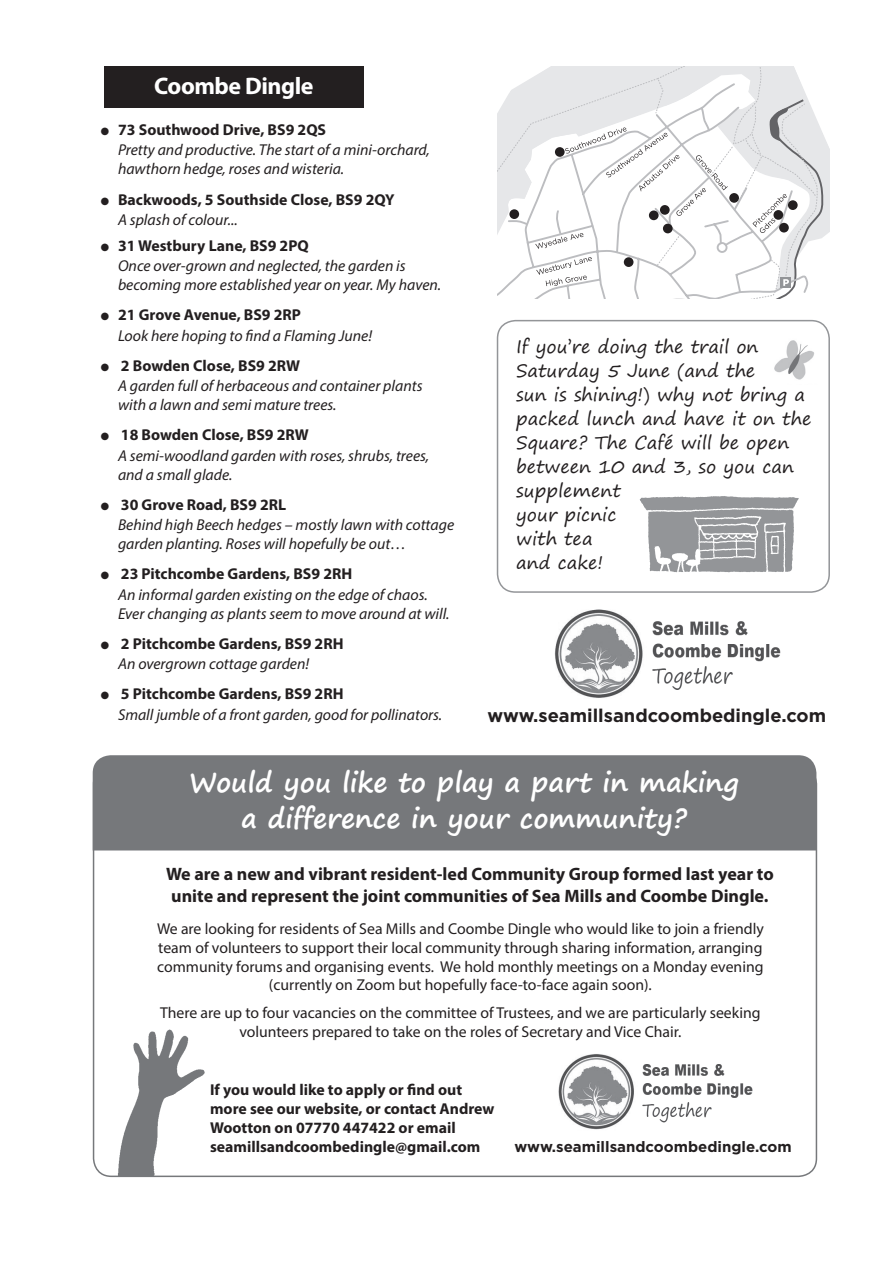
<style>
.page{position:relative;width:893px;height:1263px;background:#fff}
.page>*{position:absolute;margin:0;border:0;box-sizing:border-box;transform-origin:0 0}
.t1{font:700 27px/36px "Segoe Print";color:#fff;text-align:center}
.t2{font:700 24px "Myriad Pro";letter-spacing:-.02em;color:#fff}
.t3{font:700 18.3px "Gotham";color:#231f20}
.t4{font:18px/24px "Segoe Print";color:#231f20}
.t5{font:700 18px/21.6px "Myriad Pro";color:#231f20}
.t6{font:italic 15.75px/20.4px "Myriad Pro";color:#231f20}
.t7{font:15.75px/18.9px "Myriad Pro";color:#231f20;text-align:center}
.t8{font:700 15.75px/18.9px "Myriad Pro";color:#231f20}
.t9{font:700 15px "Gotham";color:#231f20}
.s1{font-weight:700;font-style:normal}
.s2{font-weight:400;font-style:italic}
</style>
<div class="page">
<svg style="left:497px;top:66px;width:332px;height:232px"></svg>
<img style="left:555px;top:609px;width:226px;height:89px">
<div style="left:105px;top:66px;width:259px;height:42px;background:#231f20"></div>
<div style="left:624px;top:257px;width:9px;height:10px;background:#231f20;border-radius:50%"></div>
<div style="left:509px;top:209px;width:10px;height:10px;background:#231f20;border-radius:50%"></div>
<div style="left:555px;top:147px;width:10px;height:10px;background:#231f20;border-radius:50%"></div>
<div style="left:649px;top:210px;width:10px;height:10px;background:#231f20;border-radius:50%"></div>
<div style="left:663px;top:224px;width:10px;height:9px;background:#231f20;border-radius:50%"></div>
<div style="left:660px;top:205px;width:10px;height:10px;background:#231f20;border-radius:50%"></div>
<div style="left:779px;top:223px;width:10px;height:9px;background:#231f20;border-radius:50%"></div>
<div style="left:773px;top:210px;width:10px;height:10px;background:#231f20;border-radius:50%"></div>
<div style="left:788px;top:200px;width:10px;height:10px;background:#231f20;border-radius:50%"></div>
<img style="left:774px;top:340px;width:40px;height:40px">
<div style="left:729px;top:193px;width:10px;height:10px;background:#231f20;border-radius:50%"></div>
<img style="left:639px;top:496px;width:160px;height:77px">
<div style="left:497px;top:320px;width:333px;height:273px;border:2px solid #939598;border-radius:18px"></div>
<img style="left:558px;top:1054px;width:195px;height:76px">
<div style="left:93px;top:755px;width:723px;height:95px;background:#76787b"></div>
<img style="left:92px;top:1006px;width:146px;height:170px">
<h2 class="t2" style="left:154px;top:70px;width:161px">Coombe Dingle</h2>
<p class="t6" style="left:118px;top:119px;width:313px;text-indent:-17px">● <span class="s1">73 Southwood Drive, BS9 2QS<br></span>Pretty and productive. The start of a mini-orchard,</p>
<p class="t6" style="left:118px;top:159px;width:228px">hawthorn hedge, roses and wisteria.</p>
<p class="t8" style="left:118px;top:188px;width:278px;line-height:20.4px;text-indent:-17px">● Backwoods, 5 Southside Close, BS9 2QY<br><span class="s2">A splash of colour...</span></p>
<p class="t6" style="left:118px;top:235px;width:289px;text-indent:-17px">● <span class="s1">31 Westbury Lane, BS9 2PQ<br></span>Once over-grown and neglected, the garden is</p>
<p class="t6" style="left:118px;top:274px;width:325px">becoming more established year on year. My haven.</p>
<p class="t6" style="left:118px;top:305px;width:256px;text-indent:-17px">● <span class="s1">21 Grove Avenue, BS9 2RP<br></span>Look here hoping to find a Flaming June!</p>
<p class="t6" style="left:118px;top:355px;width:306px;text-indent:-17px">● <span class="s1">2 Bowden Close, BS9 2RW<br></span>A garden full of herbaceous and container plants</p>
<p class="t6" style="left:118px;top:394px;width:220px">with a lawn and semi mature trees.</p>
<p class="t6" style="left:118px;top:425px;width:313px;text-indent:-17px">● <span class="s1">18 Bowden Close, BS9 2RW<br></span>A semi-woodland garden with roses, shrubs, trees,</p>
<p class="t6" style="left:118px;top:464px;width:116px">and a small glade.</p>
<p class="t6" style="left:118px;top:494px;width:338px;text-indent:-17px">● <span class="s1">30 Grove Road, BS9 2RL<br></span>Behind high Beech hedges – mostly lawn with cottage</p>
<p class="t6" style="left:118px;top:533px;width:290px">garden planting. Roses will hopefully be out…</p>
<p class="t6" style="left:118px;top:563px;width:311px;text-indent:-17px">● <span class="s1">23 Pitchcombe Gardens, BS9 2RH<br></span>An informal garden existing on the edge of chaos.</p>
<p class="t6" style="left:118px;top:603px;width:333px">Ever changing as plants seem to move around at will.</p>
<p class="t8" style="left:118px;top:633px;width:227px;line-height:20.4px;text-indent:-17px">● 2 Pitchcombe Gardens, BS9 2RH<br><span class="s2">An overgrown cottage garden!</span></p>
<p class="t6" style="left:118px;top:683px;width:326px;text-indent:-17px">● <span class="s1">5 Pitchcombe Gardens, BS9 2RH<br></span>Small jumble of a front garden, good for pollinators.</p>
<p class="t4" style="left:516px;top:334px;width:297px">If you’re doing the trail on<br>Saturday 5 June (and the<br>sun is shining!) why not bring a packed lunch and have it on the<br>Square? The Café will be open between 10 and 3, so you can supplement<br>your picnic<br>with tea<br>and cake!</p>
<p class="t3" style="left:488px;top:704px;width:340px">www.seamillsandcoombedingle.com</p>
<h1 class="t1" style="left:189px;top:764px;width:551px">Would you like to play a part in making a difference in your community?</h1>
<p class="t5" style="left:166px;top:862px;width:609px">We are a new and vibrant resident-led Community Group formed last year to unite and represent the joint communities of Sea Mills and Coombe Dingle.</p>
<p class="t7" style="left:157px;top:919px;width:608px">We are looking for residents of Sea Mills and Coombe Dingle who would like to join a friendly team of volunteers to support their local community through sharing information, arranging community forums and organising events. We hold monthly meetings on a Monday evening (currently on Zoom but hopefully face-to-face again soon).</p>
<p class="t7" style="left:160px;top:1003px;width:602px">There are up to four vacancies on the committee of Trustees, and we are particularly seeking volunteers prepared to take on the roles of Secretary and Vice Chair.</p>
<p class="t8" style="left:210px;top:1080px;width:286px">If you would like to apply or find out more see our website, or contact Andrew Wootton on 07770 447422 or email seamillsandcoombedingle@gmail.com</p>
<p class="t9" style="left:514px;top:1136px;width:279px">www.seamillsandcoombedingle.com</p>
</div>
